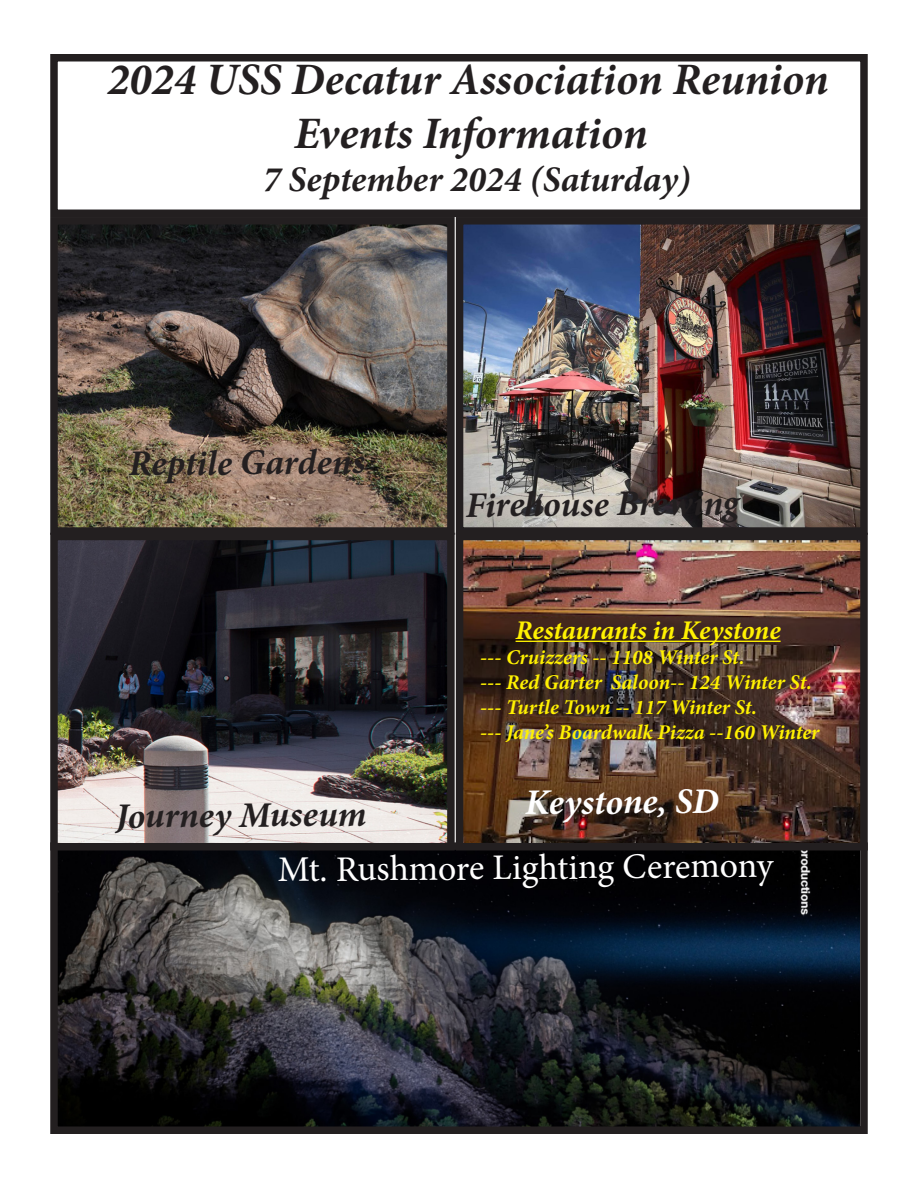
<style>
.page{position:relative;width:918px;height:1188px;background:#fff}
.page>*{position:absolute;margin:0;border:0;box-sizing:border-box;transform-origin:0 0}
.t1{font:italic 700 45px/54px "Minion Pro";color:#231f20;text-align:center}
.t2{font:italic 700 36px "Minion Pro";color:#231f20}
.t3{font:36px "Minion Pro";letter-spacing:-.015em;color:#fff}
.t4{font:italic 700 36px "Minion Pro";letter-spacing:-.005em;color:#fff}
.t5{font:italic 700 27px "Minion Pro";letter-spacing:-.005em;color:#fff101}
.t6{font:italic 700 21px/25.2px "Minion Pro";color:#fff101}
</style>
<div class="page">
<div style="left:50px;top:54px;width:818px;height:163px;border:8px solid #231f20"></div>
<img style="left:59px;top:851px;width:800px;height:274px">
<div style="left:50px;top:842px;width:818px;height:292px;border:8px solid #231f20"></div>
<img style="left:59px;top:226px;width:387px;height:300px">
<div style="left:50px;top:217px;width:405px;height:318px;border:8px solid #231f20"></div>
<img style="left:465px;top:226px;width:394px;height:300px">
<div style="left:456px;top:217px;width:412px;height:318px;border:8px solid #231f20"></div>
<img style="left:59px;top:542px;width:387px;height:299px">
<div style="left:50px;top:533px;width:405px;height:317px;border:8px solid #231f20"></div>
<img style="left:465px;top:542px;width:394px;height:299px">
<div style="left:456px;top:533px;width:412px;height:317px;border:8px solid #231f20"></div>
<hr style="left:516px;top:641px;width:265px;height:1px;background:#fff101">
<p class="t1" style="left:107px;top:52px;width:723px">2024 USS Decatur Association Reunion<br>Events Information</p>
<p class="t2" style="left:263px;top:154px;width:429px">7 September 2024 (Saturday)</p>
<p class="t2" style="left:129px;top:437px;width:238px">Reptile Gardens</p>
<p class="t2" style="left:116px;top:790px;width:253px">Journey Museum</p>
<p class="t2" style="left:466px;top:478px;width:275px">Firehouse Brewing</p>
<p class="t5" style="left:516px;top:611px;width:267px">Restaurants in Keystone</p>
<p class="t6" style="left:480px;top:644px;width:341px">--- Cruizzers -- 1108 Winter St.<br>--- Red Garter Saloon-- 124 Winter St. --- Turtle Town -- 117 Winter St.<br>--- Jane’s Boardwalk Pizza --160 Winter</p>
<p class="t4" style="left:525px;top:776px;width:195px">Keystone, SD</p>
<p class="t3" style="left:278px;top:843px;width:497px">Mt. Rushmore Lighting Ceremony</p>
</div>
